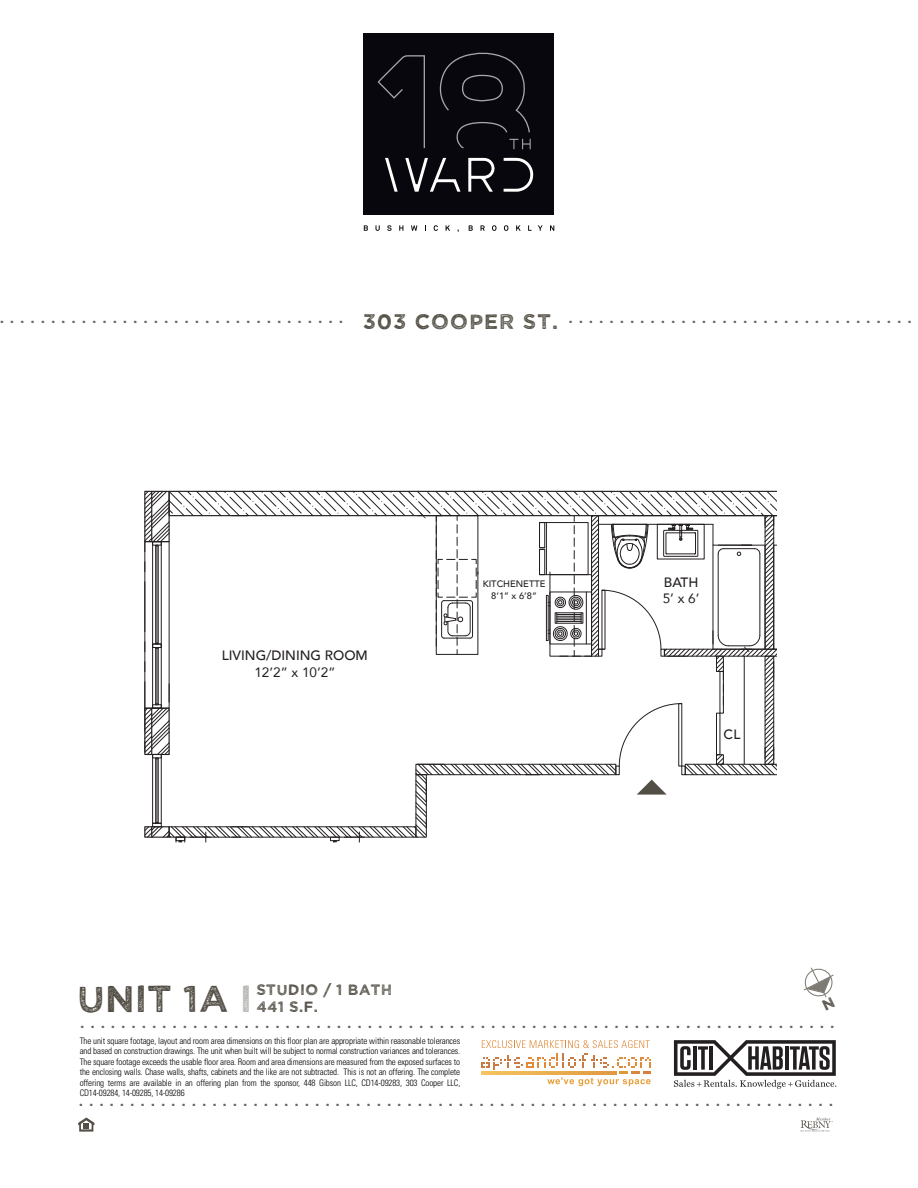
<style>
.page{position:relative;width:918px;height:1188px;background:#fff}
.page>*{position:absolute;margin:0;border:0;box-sizing:border-box;transform-origin:0 0}
.t1{font:37.5px "Wicked Grit";color:#534f46}
.t2{font:21px "Wicked Grit";letter-spacing:.05em;color:#534f46}
.t3{font:15px/16.5px "Wicked Grit";letter-spacing:.02em;color:#534f46}
.t4{font:13.5px "Wicked Grit";color:#534f46}
.t5{font:500 13.5px "Avenir";color:#231f20}
.t6{font:13.5px "Avenir";color:#231f20}
.t7{font:500 9.3px/11.2px "Avenir";color:#231f20;text-align:center}
.t8{font:300 condensed 9px/10.5px "Univers";letter-spacing:-.015em;color:#000;text-align:justify}
.s1{color:rgb(83 79 70/.4)}
</style>
<div class="page">
<div style="left:364px;top:34px;width:190px;height:181px;background:#07070d"></div>
<svg style="left:468px;top:158px;width:27px;height:34px"></svg>
<svg style="left:504px;top:158px;width:30px;height:34px"></svg>
<svg style="left:405px;top:158px;width:56px;height:34px"></svg>
<svg style="left:385px;top:158px;width:13px;height:34px"></svg>
<svg style="left:378px;top:55px;width:47px;height:93px"></svg>
<svg style="left:439px;top:53px;width:92px;height:96px"></svg>
<svg style="left:364px;top:225px;width:4px;height:6px"></svg>
<svg style="left:376px;top:225px;width:4px;height:6px"></svg>
<svg style="left:387px;top:225px;width:5px;height:6px"></svg>
<svg style="left:399px;top:225px;width:4px;height:6px"></svg>
<svg style="left:411px;top:225px;width:6px;height:6px"></svg>
<svg style="left:434px;top:225px;width:4px;height:6px"></svg>
<svg style="left:446px;top:225px;width:4px;height:6px"></svg>
<svg style="left:469px;top:225px;width:4px;height:6px"></svg>
<svg style="left:481px;top:225px;width:4px;height:6px"></svg>
<svg style="left:492px;top:225px;width:4px;height:6px"></svg>
<svg style="left:504px;top:225px;width:4px;height:6px"></svg>
<svg style="left:516px;top:225px;width:5px;height:6px"></svg>
<svg style="left:528px;top:225px;width:4px;height:6px"></svg>
<svg style="left:538px;top:225px;width:5px;height:6px"></svg>
<svg style="left:550px;top:225px;width:4px;height:6px"></svg>
<svg style="left:78px;top:1117px;width:16px;height:15px"></svg>
<svg style="left:800px;top:1117px;width:33px;height:15px"></svg>
<svg style="left:674px;top:1040px;width:162px;height:49px"></svg>
<svg style="left:481px;top:1040px;width:170px;height:46px"></svg>
<svg style="left:144px;top:491px;width:633px;height:352px"></svg>
<div style="left:415px;top:764px;width:201px;height:11px;border:1px solid #231f20"></div>
<svg style="left:804px;top:967px;width:30px;height:31px"></svg>
<h2 class="t2" style="left:363px;top:308px;width:197px">303 COOPER ST.</h2>
<h3 class="t4" style="left:0;top:309px;width:344px">..................................</h3>
<h3 class="t4" style="left:569px;top:309px;width:344px">..................................</h3>
<h3 class="t5" style="left:222px;top:644px;width:148px">LIVING/DINING ROOM</h3>
<h3 class="t6" style="left:254px;top:661px;width:82px">12’2” x 10’2”</h3>
<p class="t7" style="left:483px;top:578px;width:64px">KITCHENETTE<br>8’1” x 6’8”</p>
<h3 class="t5" style="left:664px;top:571px;width:36px">BATH</h3>
<h3 class="t6" style="left:663px;top:588px;width:38px">5’ x 6’</h3>
<h3 class="t5" style="left:724px;top:722px;width:18px">CL</h3>
<h3 class="t3" style="left:256px;top:981px;width:137px">STUDIO / 1 BATH<br>441 S.F.</h3>
<h3 class="t4" style="left:80px;top:1015px;width:755px">..........................................................................</h3>
<p class="t8" style="left:80px;top:1035px;width:382px">The unit square footage, layout and room area dimensions on this floor plan are appropriate within reasonable tolerances and based on construction drawings. The unit when built will be subject to normal construction variances and tolerances.<br>The square footage exceeds the usable floor area. Room and area dimensions are measured from the exposed surfaces to the enclosing walls. Chase walls, shafts, cabinets and the like are not subtracted. This is not an offering. The complete offering terms are available in an offering plan from the sponsor, 448 Gibson LLC, CD14-09283, 303 Cooper LLC, CD14-09284, 14-09285, 14-09286</p>
<h3 class="t4" style="left:79px;top:1093px;width:755px">..........................................................................</h3>
<h1 class="t1" style="left:77px;top:974px;width:177px">UNIT 1A <span class="s1">I</span></h1>
</div>
